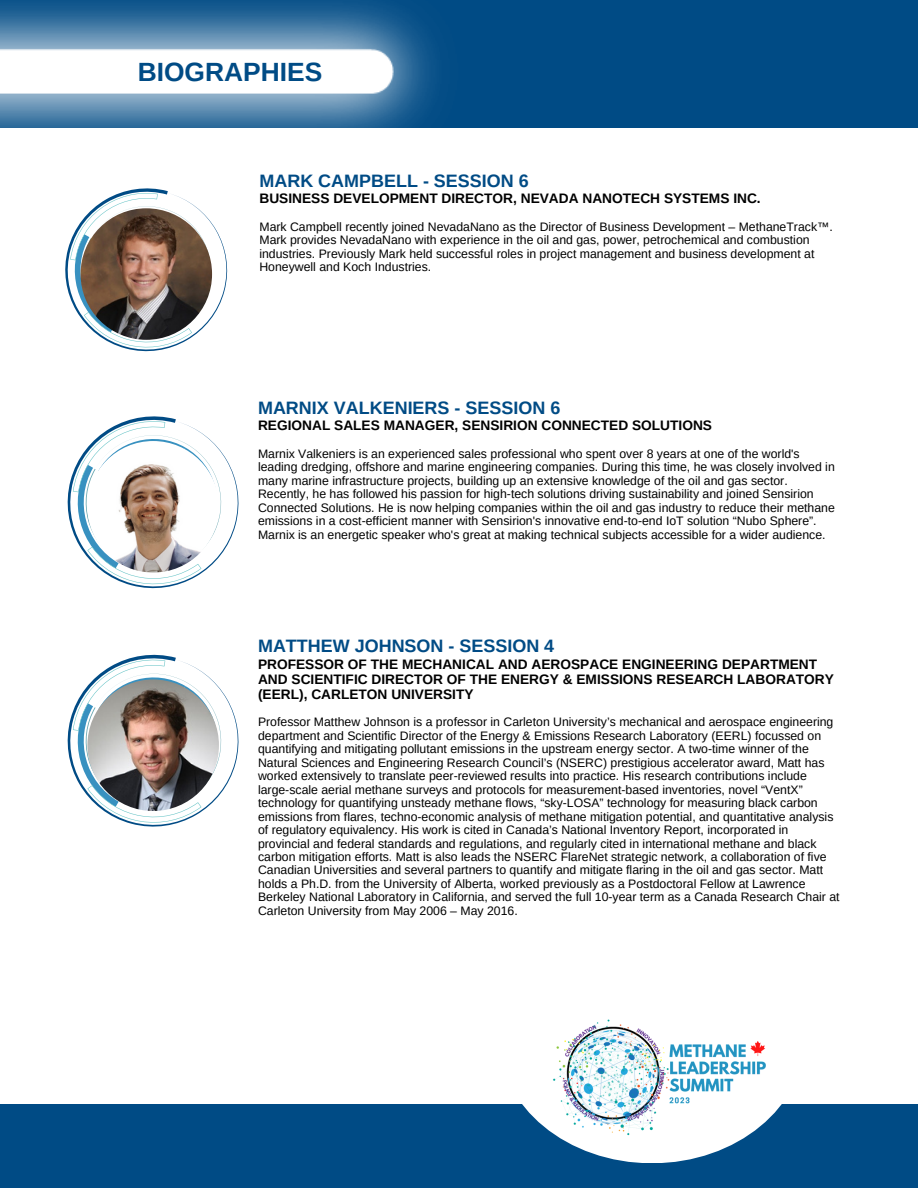
<style>
.page{position:relative;width:918px;height:1188px;background:#004b85}
.page>*{position:absolute;margin:0;border:0;box-sizing:border-box;transform-origin:0 0}
.t1{font:700 26.4px "Arimo";color:#004b85}
.t2{font:700 18px "Arimo";color:#004b85}
.t3{font:700 13.65px/15px "Arimo";color:#000}
.t4{font:12.3px/13.5px "Arimo";color:#000}
</style>
<div class="page">
<div style="left:0;top:129px;width:918px;height:975px;background:#fff"></div>
<img style="left:0;top:0;width:459px;height:129px">
<img style="left:549px;top:1019px;width:232px;height:144px">
<svg style="left:67px;top:654px;width:172px;height:173px"></svg>
<img style="left:87px;top:679px;width:132px;height:132px;border-radius:50%">
<svg style="left:65px;top:188px;width:163px;height:164px"></svg>
<img style="left:81px;top:208px;width:131px;height:132px;border-radius:50%">
<svg style="left:67px;top:416px;width:172px;height:173px"></svg>
<img style="left:87px;top:441px;width:132px;height:132px;border-radius:50%">
<p class="t1" style="left:138px;top:57px;width:186px">BIOGRAPHIES</p>
<p class="t2" style="left:259px;top:170px;width:271px">MARK CAMPBELL - SESSION 6</p>
<p class="t3" style="left:259px;top:191px;width:503px">BUSINESS DEVELOPMENT DIRECTOR, NEVADA NANOTECH SYSTEMS INC.</p>
<p class="t4" style="left:259px;top:220px;width:575px">Mark Campbell recently joined NevadaNano as the Director of Business Development – MethaneTrack™.<br>Mark provides NevadaNano with experience in the oil and gas, power, petrochemical and combustion industries. Previously Mark held successful roles in project management and business development at Honeywell and Koch Industries.</p>
<p class="t2" style="left:258px;top:397px;width:304px">MARNIX VALKENIERS - SESSION 6</p>
<p class="t3" style="left:258px;top:418px;width:456px">REGIONAL SALES MANAGER, SENSIRION CONNECTED SOLUTIONS</p>
<p class="t4" style="left:258px;top:447px;width:578px">Marnix Valkeniers is an experienced sales professional who spent over 8 years at one of the world's leading dredging, offshore and marine engineering companies. During this time, he was closely involved in many marine infrastructure projects, building up an extensive knowledge of the oil and gas sector.</p>
<p class="t4" style="left:258px;top:487px;width:578px">Recently, he has followed his passion for high-tech solutions driving sustainability and joined Sensirion<br>Connected Solutions. He is now helping companies within the oil and gas industry to reduce their methane emissions in a cost-efficient manner with Sensirion's innovative end-to-end IoT solution “Nubo Sphere”.</p>
<p class="t4" style="left:258px;top:528px;width:569px">Marnix is an energetic speaker who's great at making technical subjects accessible for a wider audience.</p>
<p class="t2" style="left:258px;top:636px;width:298px">MATTHEW JOHNSON - SESSION 4</p>
<p class="t3" style="left:258px;top:656px;width:577px">PROFESSOR OF THE MECHANICAL AND AEROSPACE ENGINEERING DEPARTMENT<br>AND SCIENTIFIC DIRECTOR OF THE ENERGY &amp; EMISSIONS RESEARCH LABORATORY (EERL), CARLETON UNIVERSITY</p>
<p class="t4" style="left:258px;top:715px;width:583px">Professor Matthew Johnson is a professor in Carleton University’s mechanical and aerospace engineering department and Scientific Director of the Energy &amp; Emissions Research Laboratory (EERL) focussed on quantifying and mitigating pollutant emissions in the upstream energy sector. A two-time winner of the Natural Sciences and Engineering Research Council’s (NSERC) prestigious accelerator award, Matt has worked extensively to translate peer-reviewed results into practice. His research contributions include large-scale aerial methane surveys and protocols for measurement-based inventories, novel “VentX” technology for quantifying unsteady methane flows, “sky-LOSA” technology for measuring black carbon emissions from flares, techno-economic analysis of methane mitigation potential, and quantitative analysis of regulatory equivalency. His work is cited in Canada’s National Inventory Report, incorporated in provincial and federal standards and regulations, and regularly cited in international methane and black carbon mitigation efforts. Matt is also leads the NSERC FlareNet strategic network, a collaboration of five Canadian Universities and several partners to quantify and mitigate flaring in the oil and gas sector. Matt holds a Ph.D. from the University of Alberta, worked previously as a Postdoctoral Fellow at Lawrence Berkeley National Laboratory in California, and served the full 10-year term as a Canada Research Chair at Carleton University from May 2006 – May 2016.</p>
</div>
